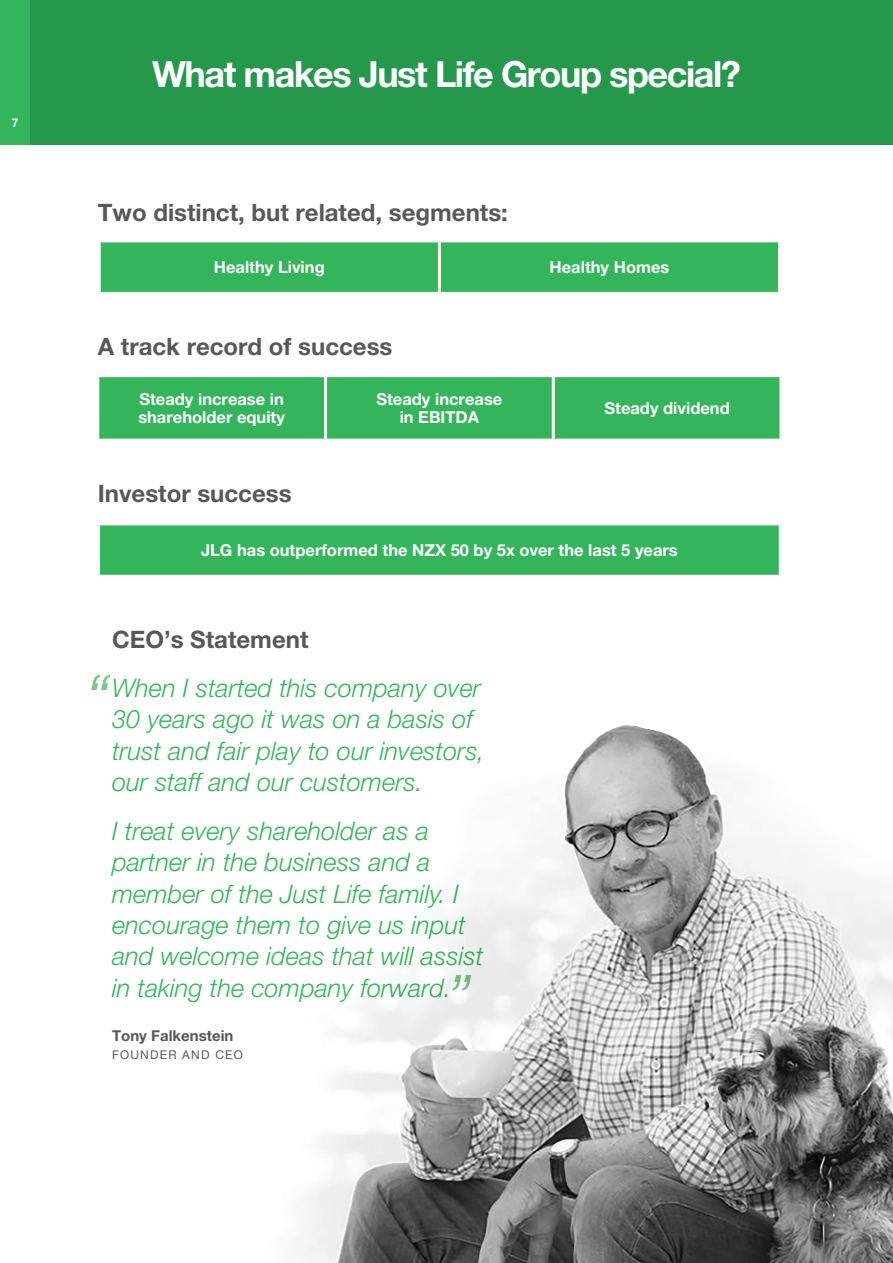
<style>
.page{position:relative;width:893px;height:1263px;background:#fff}
.page>*{position:absolute;margin:0;border:0;box-sizing:border-box;transform-origin:0 0}
.t1{font:italic 300 64.5px "Helvetica Neue";color:#7cc688}
.t2{font:700 36px "Helvetica Neue";letter-spacing:-.04em;color:#fff}
.t3{font:italic 300 25.5px/31.5px "Helvetica Neue";color:#35b55b}
.t4{font:700 24px "Helvetica Neue";color:#57585a}
.t5{font:700 16.5px/18px "Helvetica Neue";color:#fff}
.t6{font:700 15px "Helvetica Neue";color:#57585a}
.t7{font:12px "Helvetica Neue";letter-spacing:.1em;color:#57585a}
.t8{font:700 12px "Helvetica Neue";color:#fff}
</style>
<div class="page">
<img style="left:295px;top:725px;width:598px;height:538px">
<div style="left:0;top:0;width:30px;height:145px;background:#35b55b"></div>
<div style="left:30px;top:0;width:863px;height:145px;background:#25984c"></div>
<div style="left:101px;top:242px;width:677px;height:50px;background:#35b55b"></div>
<hr style="left:438px;top:242px;width:3px;height:50px;background:#fff">
<div style="left:99px;top:377px;width:680px;height:62px;background:#35b55b"></div>
<hr style="left:324px;top:377px;width:3px;height:62px;background:#fff">
<hr style="left:552px;top:377px;width:3px;height:62px;background:#fff">
<div style="left:98px;top:523px;width:683px;height:54px;background:#35b55b"></div>
<hr style="left:96px;top:521px;width:687px;height:4px;background:#fff">
<hr style="left:96px;top:525px;width:4px;height:50px;background:#fff">
<hr style="left:779px;top:525px;width:4px;height:50px;background:#fff">
<hr style="left:96px;top:575px;width:687px;height:4px;background:#fff">
<p class="t8" style="left:12px;top:116px;width:8px">7</p>
<h2 class="t2" style="left:152px;top:52px;width:590px">What makes Just Life Group special?</h2>
<p class="t4" style="left:98px;top:197px;width:412px">Two distinct, but related, segments:</p>
<p class="t5" style="left:214px;top:258px;width:112px">Healthy Living</p>
<p class="t5" style="left:550px;top:258px;width:121px">Healthy Homes</p>
<p class="t4" style="left:98px;top:332px;width:296px">A track record of success</p>
<p class="t5" style="left:138px;top:389px;width:148px">Steady increase in shareholder equity</p>
<p class="t5" style="left:376px;top:389px;width:127px;text-align:center">Steady increase in EBITDA</p>
<p class="t5" style="left:604px;top:399px;width:127px">Steady dividend</p>
<p class="t4" style="left:98px;top:479px;width:195px">Investor success</p>
<p class="t5" style="left:201px;top:541px;width:478px">JLG has outperformed the NZX 50 by 5x over the last 5 years</p>
<p class="t4" style="left:112px;top:625px;width:198px">CEO’s Statement</p>
<h1 class="t1" style="left:85px;top:659px;width:25px">“</h1>
<p class="t3" style="left:112px;top:671px;width:374px">When I started this company over<br>30 years ago it was on a basis of trust and fair play to our investors, our staff and our customers.</p>
<p class="t3" style="left:112px;top:814px;width:373px">I treat every shareholder as a partner in the business and a member of the Just Life family. I encourage them to give us input and welcome ideas that will assist in taking the company forward.</p>
<h1 class="t1" style="left:448px;top:960px;width:25px">”</h1>
<p class="t6" style="left:112px;top:1026px;width:123px">Tony Falkenstein</p>
<p class="t7" style="left:112px;top:1046px;width:132px">FOUNDER AND CEO</p>
</div>
